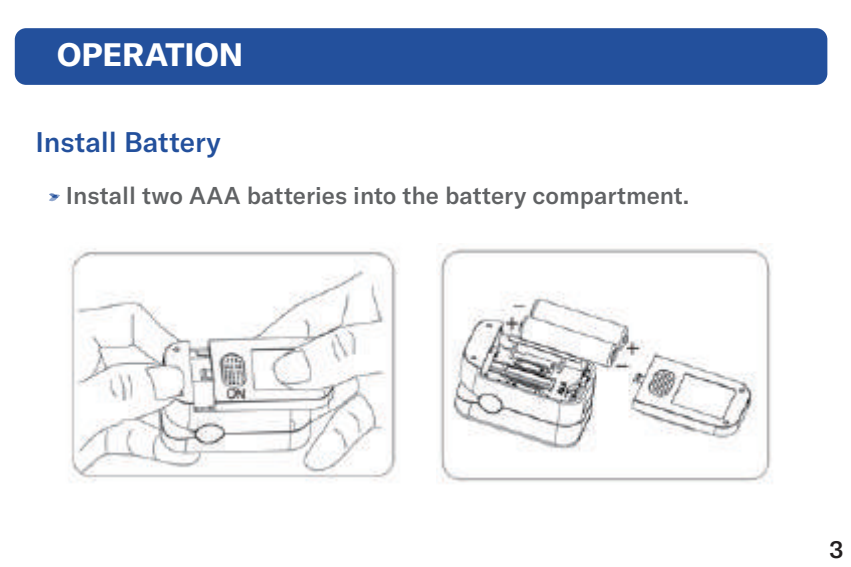
<style>
.page{position:relative;width:851px;height:567px;background:#fff}
.page>*{position:absolute;margin:0;border:0;box-sizing:border-box;transform-origin:0 0}
.t1{font:700 32px "GT America";color:#fff}
.t2{font:500 28px "GT America";color:#23509c}
.t3{font:500 24px "GT America";color:#606264}
.t4{font:500 24px "GT America";color:#231f20}
</style>
<div class="page">
<img style="left:68px;top:248px;width:331px;height:235px">
<img style="left:436px;top:244px;width:337px;height:240px">
<svg style="left:49px;top:193px;width:11px;height:8px"></svg>
<div style="left:15px;top:28px;width:812px;height:57px;background:#23509c;border-radius:11px"></div>
<h1 class="t1" style="left:57px;top:35px;width:187px">OPERATION</h1>
<p class="t2" style="left:35px;top:125px;width:187px">Install Battery</p>
<p class="t3" style="left:66px;top:181px;width:624px">Install two AAA batteries into the battery compartment.</p>
<p class="t4" style="left:829px;top:535px;width:16px">3</p>
</div>
